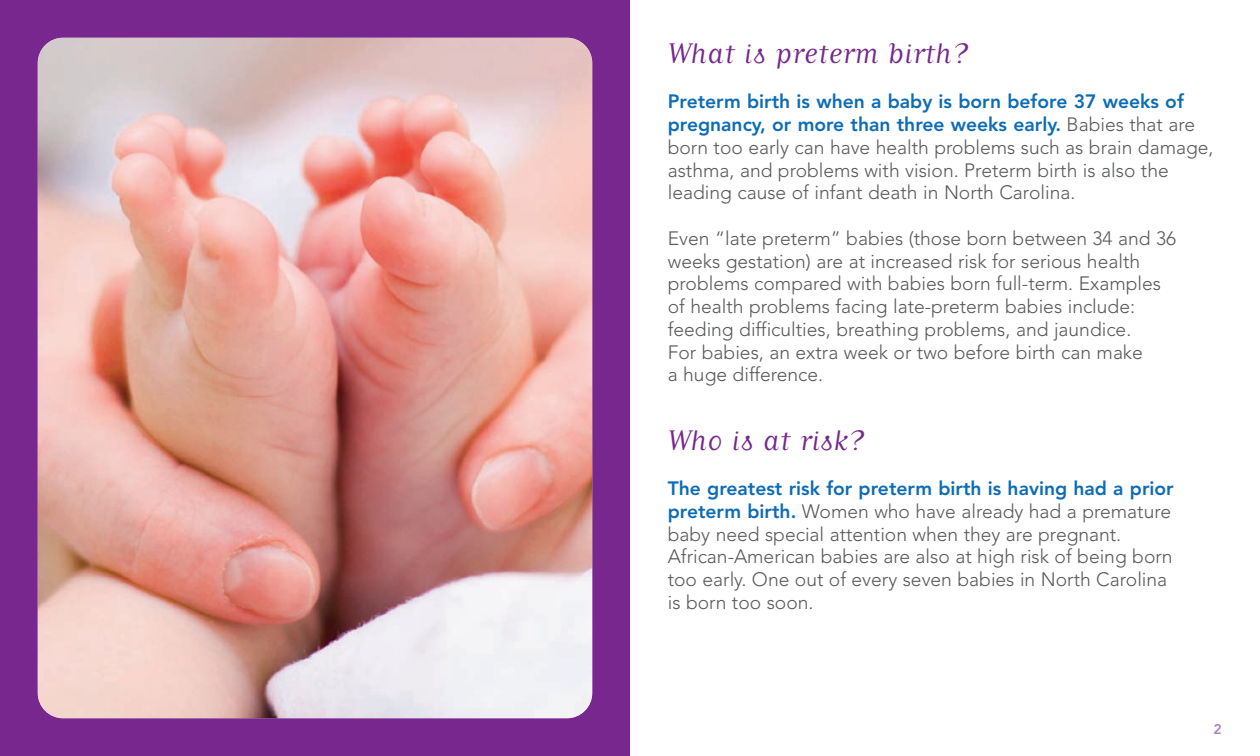
<style>
.page{position:relative;width:1260px;height:756px;background:#fff}
.page>*{position:absolute;margin:0;border:0;box-sizing:border-box;transform-origin:0 0}
.t1{font:33.25px "Matrix Script";color:#77278d;scale:1.05 1}
.t2{font:300 19.25px/22.8px "Avenir";color:#57585a}
.t3{font:800 14px "Avenir";color:#ad87bc}
.s1{font-weight:800;color:#0d6cb6}
</style>
<div class="page">
<div style="left:0;top:0;width:630px;height:756px;background:#77278d"></div>
<img style="left:38px;top:38px;width:554px;height:680px;border-radius:25px">
<h1 class="t1" style="left:668px;top:32px;width:288px">What is preterm birth?</h1>
<p class="t2" style="left:668px;top:92px;width:547px"><span class="s1">Preterm birth is when a baby is born before 37 weeks of pregnancy, or more than three weeks early.</span> Babies that are born too early can have health problems such as brain damage, asthma, and problems with vision. Preterm birth is also the leading cause of infant death in North Carolina.</p>
<p class="t2" style="left:668px;top:228px;width:510px">Even “late preterm” babies (those born between 34 and 36 weeks gestation) are at increased risk for serious health problems compared with babies born full-term. Examples of health problems facing late-preterm babies include: feeding difficulties, breathing problems, and jaundice.<br>For babies, an extra week or two before birth can make<br>a huge difference.</p>
<h1 class="t1" style="left:668px;top:419px;width:189px">Who is at risk?</h1>
<p class="t2" style="left:668px;top:479px;width:507px"><span class="s1">The greatest risk for preterm birth is having had a prior preterm birth.</span> Women who have already had a premature baby need special attention when they are pregnant.<br>African-American babies are also at high risk of being born too early. One out of every seven babies in North Carolina is born too soon.</p>
<p class="t3" style="left:1213px;top:723px;width:10px">2</p>
</div>
